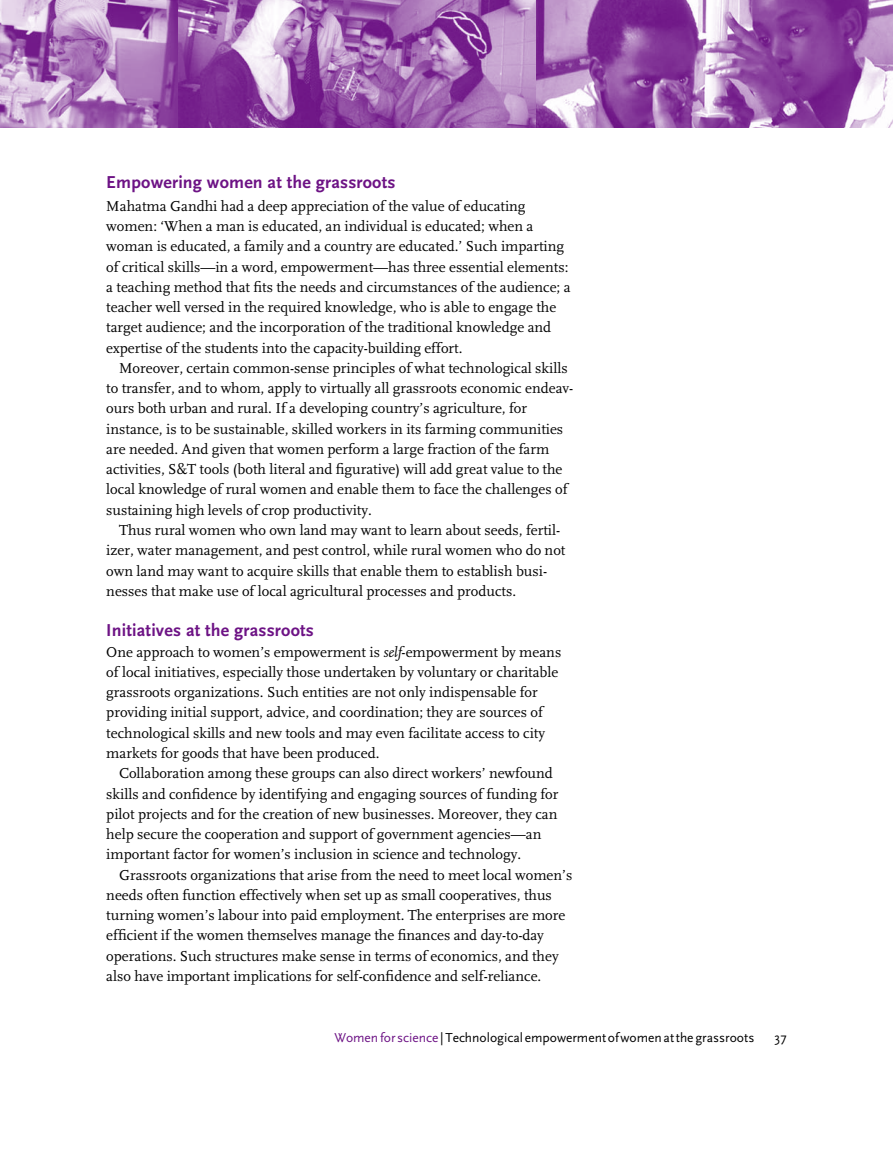
<style>
.page{position:relative;width:893px;height:1149px;background:#fff}
.page>*{position:absolute;margin:0;border:0;box-sizing:border-box;transform-origin:0 0}
.t1{font:700 18px "Scala Sans";letter-spacing:.01em;color:#6d1385}
.t2{font:15px/20.2px "Scala";color:#000}
.t3{font:13.5px "Scala Sans";color:#000}
.s1{font-style:italic}
.s2{color:#6d1385}
</style>
<div class="page">
<img style="left:0;top:0;width:893px;height:128px">
<p class="t1" style="left:106px;top:172px;width:291px">Empowering women at the grassroots</p>
<p class="t2" style="left:106px;top:196px;width:466px">Mahatma Gandhi had a deep appreciation of the value of educating women: ‘When a man is educated, an individual is educated; when a woman is educated, a family and a country are educated.’ Such imparting of critical skills—in a word, empowerment—has three essential elements: a teaching method that fits the needs and circumstances of the audience; a teacher well versed in the required knowledge, who is able to engage the target audience; and the incorporation of the traditional knowledge and expertise of the students into the capacity-building effort.</p>
<p class="t2" style="left:106px;top:358px;width:468px;text-indent:13px">Moreover, certain common-sense principles of what technological skills to transfer, and to whom, apply to virtually all grassroots economic endeav&shy;ours both urban and rural. If a developing country’s agriculture, for instance, is to be sustainable, skilled workers in its farming communities are needed. And given that women perform a large fraction of the farm activities, S&amp;T tools (both literal and figurative) will add great value to the local knowledge of rural women and enable them to face the challenges of sustaining high levels of crop productivity.</p>
<p class="t2" style="left:106px;top:520px;width:461px;text-indent:13px">Thus rural women who own land may want to learn about seeds, fertil&shy;izer, water management, and pest control, while rural women who do not own land may want to acquire skills that enable them to establish busi&shy;nesses that make use of local agricultural processes and products.</p>
<p class="t1" style="left:106px;top:620px;width:209px">Initiatives at the grassroots</p>
<p class="t2" style="left:106px;top:641px;width:456px">One approach to women’s empowerment is <span class="s1">self</span>-empowerment by means of local initiatives, especially those undertaken by voluntary or charitable grassroots organizations. Such entities are not only indispensable for providing initial support, advice, and coordination; they are sources of technological skills and new tools and may even facilitate access to city markets for goods that have been produced.</p>
<p class="t2" style="left:106px;top:763px;width:454px;text-indent:13px">Collaboration among these groups can also direct workers’ newfound skills and confidence by identifying and engaging sources of funding for pilot projects and for the creation of new businesses. Moreover, they can help secure the cooperation and support of government agencies—an important factor for women’s inclusion in science and technology.</p>
<p class="t2" style="left:106px;top:864px;width:467px;text-indent:13px">Grassroots organizations that arise from the need to meet local women’s needs often function effectively when set up as small cooperatives, thus turning women’s labour into paid employment. The enterprises are more efficient if the women themselves manage the finances and day-to-day operations. Such structures make sense in terms of economics, and they also have important implications for self-confidence and self-reliance.</p>
<p class="t3" style="left:334px;top:1030px;width:429px"><span class="s2">Women for science</span> |Technological empowerment of women at the grassroots 37</p>
</div>
